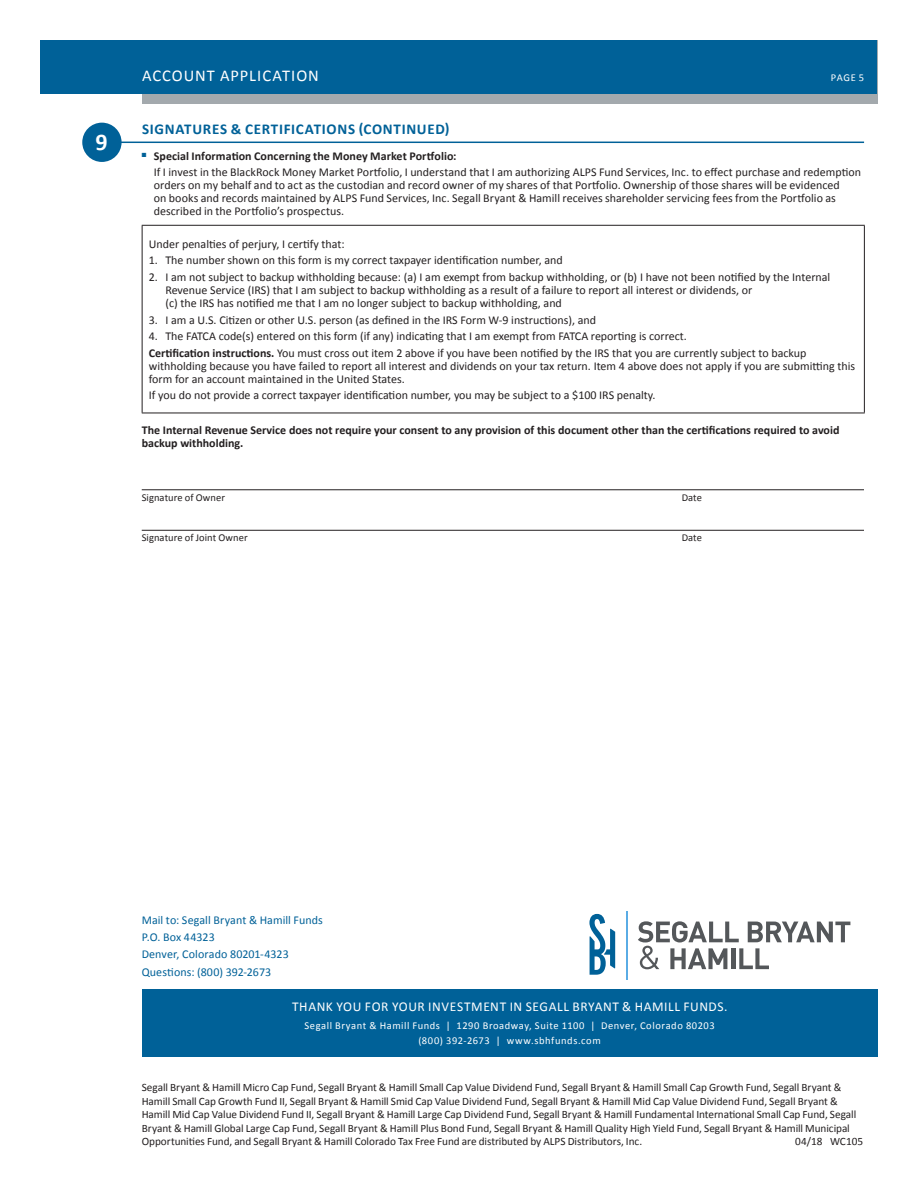
<style>
.page{position:relative;width:918px;height:1188px;background:#fff}
.page>*{position:absolute;margin:0;border:0;box-sizing:border-box;transform-origin:0 0}
.Sub_Headers{font:700 24px "Calibri";color:#fff}
.t1{font:16.5px "Calibri";letter-spacing:.06em;color:#fff}
.Sub_Headers-2{font:700 15px "Calibri";letter-spacing:.045em;color:#006198}
.t2{font:13.5px "Calibri";letter-spacing:.04em;color:#fff}
.Body_Copy{font:12px/12.9px "Calibri";color:#231f20}
.Body_Copy-2{font:700 12px/13.5px "Calibri";color:#231f20}
.t3{font:12px "Calibri";letter-spacing:.005em;color:#006198}
.t4{font:11.25px/13.5px "Calibri";letter-spacing:-.01em;color:#231f20}
.t5{font:10.5px "Calibri";letter-spacing:.05em;color:#fff}
.Form_Field_Definitio{font:10.5px "Calibri";letter-spacing:.005em;color:#231f20}
.Body_Copy-3{font:10.5px "Calibri";letter-spacing:.005em;color:#231f20}
.s1{font-weight:700}
</style>
<div class="page">
<div style="left:142px;top:40px;width:736px;height:64px;background:#a3a9ad"></div>
<div style="left:40px;top:40px;width:838px;height:54px;background:#006198"></div>
<div style="left:142px;top:989px;width:736px;height:67px;background:#006198"></div>
<hr style="left:142px;top:490px;width:722px;height:1px;background:#231f20">
<hr style="left:142px;top:530px;width:722px;height:1px;background:#231f20">
<hr style="left:142px;top:225px;width:723px;height:1px;background:#231f20">
<hr style="left:142px;top:226px;width:1px;height:187px;background:#231f20">
<hr style="left:864px;top:226px;width:1px;height:187px;background:#231f20">
<hr style="left:142px;top:413px;width:723px;height:1px;background:#231f20">
<svg style="left:638px;top:921px;width:212px;height:48px"></svg>
<svg style="left:589px;top:914px;width:26px;height:61px"></svg>
<hr style="left:626px;top:911px;width:2px;height:69px;background:#5aace5">
<div style="left:82px;top:123px;width:40px;height:39px;background:#006198;border-radius:50%"></div>
<hr style="left:116px;top:142px;width:748px;height:1px;background:#006198">
<p class="Sub_Headers" style="left:95px;top:126px;width:14px">9</p>
<h2 class="t1" style="left:142px;top:65px;width:178px">ACCOUNT APPLICATION</h2>
<p class="t5" style="left:831px;top:71px;width:35px">PAGE 5</p>
<p class="Sub_Headers-2" style="left:142px;top:119px;width:309px">SIGNATURES &amp; CERTIFICATIONS (CONTINUED)</p>
<p class="Body_Copy-2" style="left:142px;top:150px;width:316px"><sup>■</sup> Special Information Concerning the Money Market Portfolio:</p>
<p class="Body_Copy" style="left:154px;top:166px;width:709px">If I invest in the BlackRock Money Market Portfolio, I understand that I am authorizing ALPS Fund Services, Inc. to effect purchase and redemption orders on my behalf and to act as the custodian and record owner of my shares of that Portfolio. Ownership of those shares will be evidenced<br>on books and records maintained by ALPS Fund Services, Inc. Segall Bryant &amp; Hamill receives shareholder servicing fees from the Portfolio as described in the Portfolio’s prospectus.</p>
<p class="Body_Copy" style="left:149px;top:237px;width:197px">Under penalties of perjury, I certify that:</p>
<p class="Body_Copy" style="left:149px;top:254px;width:415px">1. The number shown on this form is my correct taxpayer identification number, and</p>
<p class="Body_Copy" style="left:165px;top:271px;width:666px;text-indent:-16px">2. I am not subject to backup withholding because: (a) I am exempt from backup withholding, or (b) I have not been notified by the Internal<br>Revenue Service (IRS) that I am subject to backup withholding as a result of a failure to report all interest or dividends, or<br>(c) the IRS has notified me that I am no longer subject to backup withholding, and</p>
<p class="Body_Copy" style="left:149px;top:313px;width:449px">3. I am a U.S. Citizen or other U.S. person (as defined in the IRS Form W-9 instructions), and</p>
<p class="Body_Copy" style="left:149px;top:330px;width:540px">4. The FATCA code(s) entered on this form (if any) indicating that I am exempt from FATCA reporting is correct.</p>
<p class="Body_Copy" style="left:149px;top:347px;width:708px"><span class="s1">Certification instructions.</span> You must cross out item 2 above if you have been notified by the IRS that you are currently subject to backup withholding because you have failed to report all interest and dividends on your tax return. Item 4 above does not apply if you are submitting this form for an account maintained in the United States.</p>
<p class="Body_Copy" style="left:149px;top:389px;width:508px">If you do not provide a correct taxpayer identification number, you may be subject to a $100 IRS penalty.</p>
<p class="Body_Copy-2" style="left:142px;top:423px;width:699px">The Internal Revenue Service does not require your consent to any provision of this document other than the certifications required to avoid backup withholding.</p>
<p class="Body_Copy-3" style="left:142px;top:491px;width:85px">Signature of Owner</p>
<p class="Body_Copy-3" style="left:682px;top:491px;width:22px">Date</p>
<p class="Form_Field_Definitio" style="left:142px;top:531px;width:107px">Signature of Joint Owner</p>
<p class="Form_Field_Definitio" style="left:682px;top:531px;width:22px">Date</p>
<p class="t3" style="left:142px;top:912px;width:183px">Mail to: Segall Bryant &amp; Hamill Funds</p>
<p class="t3" style="left:142px;top:929px;width:75px">P.O. Box 44323</p>
<p class="t3" style="left:142px;top:947px;width:149px">Denver, Colorado 80201-4323</p>
<p class="t3" style="left:142px;top:964px;width:131px">Questions: (800) 392-2673</p>
<p class="t2" style="left:292px;top:998px;width:437px">THANK YOU FOR YOUR INVESTMENT IN SEGALL BRYANT &amp; HAMILL FUNDS.</p>
<p class="t5" style="left:304px;top:1019px;width:412px">Segall Bryant &amp; Hamill Funds | 1290 Broadway, Suite 1100 | Denver, Colorado 80203</p>
<p class="t5" style="left:418px;top:1034px;width:184px">(800) 392-2673 | www.sbhfunds.com</p>
<p class="t4" style="left:142px;top:1081px;width:716px">Segall Bryant &amp; Hamill Micro Cap Fund, Segall Bryant &amp; Hamill Small Cap Value Dividend Fund, Segall Bryant &amp; Hamill Small Cap Growth Fund, Segall Bryant &amp; Hamill Small Cap Growth Fund II, Segall Bryant &amp; Hamill Smid Cap Value Dividend Fund, Segall Bryant &amp; Hamill Mid Cap Value Dividend Fund, Segall Bryant &amp; Hamill Mid Cap Value Dividend Fund II, Segall Bryant &amp; Hamill Large Cap Dividend Fund, Segall Bryant &amp; Hamill Fundamental International Small Cap Fund, Segall Bryant &amp; Hamill Global Large Cap Fund, Segall Bryant &amp; Hamill Plus Bond Fund, Segall Bryant &amp; Hamill Quality High Yield Fund, Segall Bryant &amp; Hamill Municipal Opportunities Fund, and Segall Bryant &amp; Hamill Colorado Tax Free Fund are distributed by ALPS Distributors, Inc.</p>
<p class="t4" style="left:795px;top:1135px;width:70px">04/18 WC105</p>
</div>
